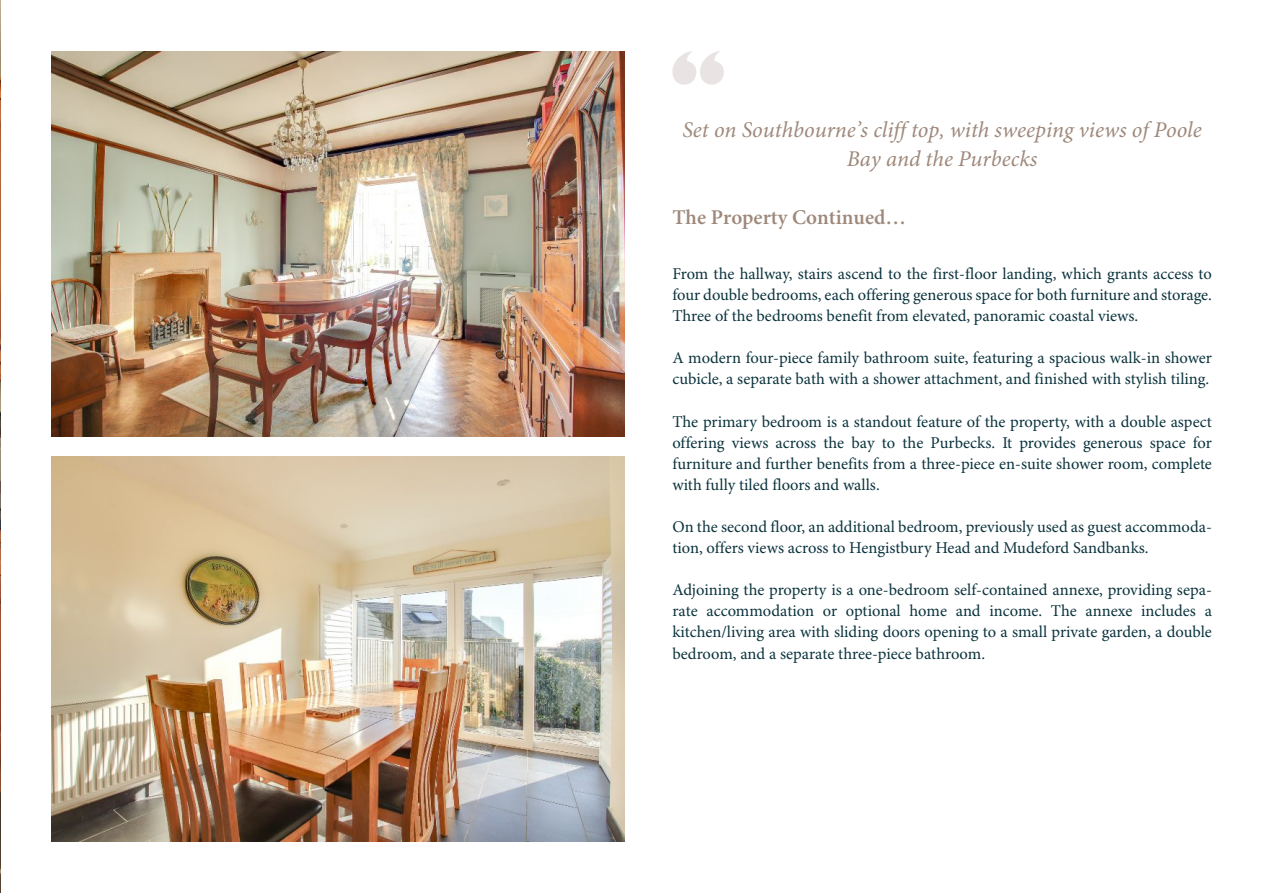
<style>
.page{position:relative;width:1263px;height:893px;background:#fff}
.page>*{position:absolute;margin:0;border:0;box-sizing:border-box;transform-origin:0 0}
.t1{font:italic 22.5px/28.8px "Minion Pro";color:#9e887b;text-align:center}
.t2{font:600 21px "Minion Pro";color:#9e887b}
.t3{font:16.5px/21.1px "Minion Pro";color:#0b333d;text-align:justify}
</style>
<div class="page">
<img style="left:51px;top:51px;width:573px;height:386px">
<img style="left:51px;top:456px;width:573px;height:386px">
<svg style="left:672px;top:51px;width:52px;height:34px"></svg>
<img style="left:0;top:0;width:1px;height:893px">
<h1 class="t1" style="left:682px;top:118px;width:521px">Set on Southbourne’s cliff top, with sweeping views of Poole<br>Bay and the Purbecks</h1>
<p class="t2" style="left:672px;top:208px;width:235px">The Property Continued…</p>
<p class="t3" style="left:672px;top:265px;width:541px">From the hallway, stairs ascend to the first-floor landing, which grants access to four double bedrooms, each offering generous space for both furniture and storage.<br>Three of the bedrooms benefit from elevated, panoramic coastal views.</p>
<p class="t3" style="left:672px;top:349px;width:541px">A modern four-piece family bathroom suite, featuring a spacious walk-in shower cubicle, a separate bath with a shower attachment, and finished with stylish tiling.</p>
<p class="t3" style="left:672px;top:412px;width:541px">The primary bedroom is a standout feature of the property, with a double aspect offering views across the bay to the Purbecks. It provides generous space for furniture and further benefits from a three-piece en-suite shower room, complete with fully tiled floors and walls.</p>
<p class="t3" style="left:672px;top:518px;width:541px">On the second floor, an additional bedroom, previously used as guest accommoda&shy;tion, offers views across to Hengistbury Head and Mudeford Sandbanks.</p>
<p class="t3" style="left:672px;top:581px;width:541px">Adjoining the property is a one-bedroom self-contained annexe, providing sepa&shy;rate accommodation or optional home and income. The annexe includes a kitchen/living area with sliding doors opening to a small private garden, a double bedroom, and a separate three-piece bathroom.</p>
</div>
